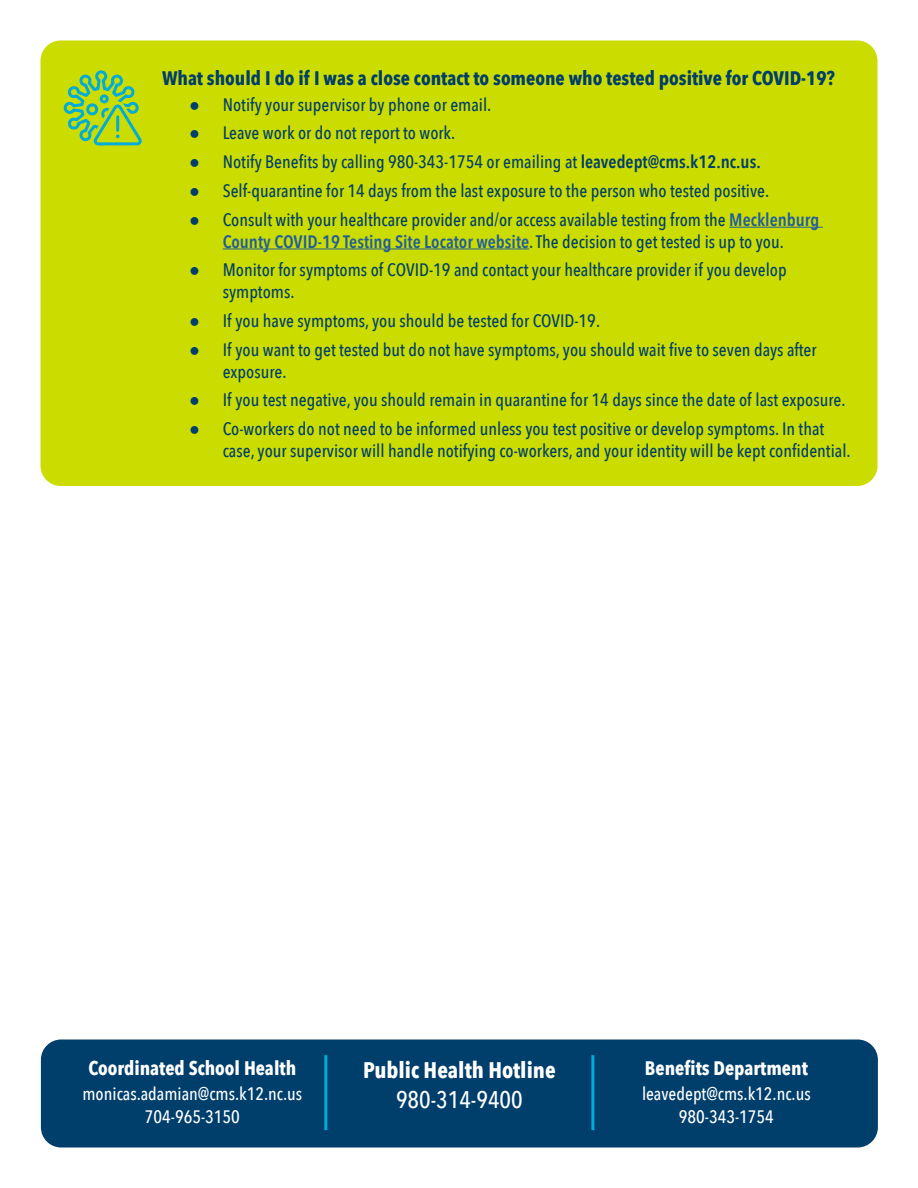
<style>
.page{position:relative;width:918px;height:1188px;background:#fff}
.page>*{position:absolute;margin:0;border:0;box-sizing:border-box;transform-origin:0 0}
.t1{font:500 24px "Avenir Next Condensed";color:#fff}
.t2{font:700 22.5px "Avenir Next Condensed";color:#fff}
.t3{font:700 19.5px "Avenir Next Condensed";color:#003e6b}
.t4{font:700 19.5px "Avenir Next Condensed";color:#fff}
.t5{font:500 18px/21.8px "Avenir Next Condensed";color:#003e6b}
.t6{font:500 18px/22.5px "Avenir Next Condensed";color:#fff;text-align:center}
.s1{font-family:"Calibri";font-weight:400}
.s2{font-weight:600}
.s3{font-weight:600;color:#215e9e}
</style>
<div class="page">
<div style="left:40px;top:40px;width:838px;height:446px;background:#cbdd00;border-radius:20px"></div>
<hr style="left:729px;top:227px;width:94px;height:1px;background:#215e9e">
<hr style="left:223px;top:249px;width:306px;height:1px;background:#215e9e">
<div style="left:41px;top:1040px;width:837px;height:108px;background:#003e6b;border-radius:20px"></div>
<hr style="left:324px;top:1055px;width:3px;height:75px;background:#00acd8">
<hr style="left:591px;top:1055px;width:3px;height:75px;background:#00acd8">
<svg style="left:63px;top:70px;width:79px;height:76px"></svg>
<p class="t3" style="left:162px;top:67px;width:674px">What should I do if I was a close contact to someone who tested positive for COVID-19?</p>
<p class="t5" style="left:189px;top:93px;width:304px"><span class="s1">●</span> Notify your supervisor by phone or email.</p>
<p class="t5" style="left:189px;top:122px;width:268px"><span class="s1">●</span> Leave work or do not report to work.</p>
<p class="t5" style="left:189px;top:151px;width:573px"><span class="s1">●</span> Notify Benefits by calling 980-343-1754 or emailing at <span class="s2">leavedept@cms.k12.nc.us.</span></p>
<p class="t5" style="left:189px;top:180px;width:582px"><span class="s1">●</span> Self-quarantine for 14 days from the last exposure to the person who tested positive.</p>
<p class="t5" style="left:189px;top:209px;width:632px;text-align:center"><span class="s1">●</span> Consult with your healthcare provider and/or access available testing from the <span class="s3">Mecklenburg<br>County COVID-19 Testing Site Locator website</span>. The decision to get tested is up to you.</p>
<p class="t5" style="left:223px;top:259px;width:566px;text-indent:-34px"><span class="s1">●</span> Monitor for symptoms of COVID-19 and contact your healthcare provider if you develop symptoms.</p>
<p class="t5" style="left:189px;top:310px;width:413px"><span class="s1">●</span> If you have symptoms, you should be tested for COVID-19.</p>
<p class="t5" style="left:223px;top:339px;width:595px;text-indent:-34px"><span class="s1">●</span> If you want to get tested but do not have symptoms, you should wait five to seven days after exposure.</p>
<p class="t5" style="left:189px;top:389px;width:658px"><span class="s1">●</span> If you test negative, you should remain in quarantine for 14 days since the date of last exposure.</p>
<p class="t5" style="left:223px;top:418px;width:629px;text-indent:-34px"><span class="s1">●</span> Co-workers do not need to be informed unless you test positive or develop symptoms. In that case, your supervisor will handle notifying co-workers, and your identity will be kept confidential.</p>
<p class="t4" style="left:88px;top:1056px;width:209px">Coordinated School Health</p>
<p class="t6" style="left:82px;top:1083px;width:221px">monicas.adamian@cms.k12.nc.us<br>704-965-3150</p>
<p class="t2" style="left:363px;top:1056px;width:194px">Public Health Hotline</p>
<h1 class="t1" style="left:396px;top:1085px;width:128px">980-314-9400</h1>
<p class="t4" style="left:645px;top:1056px;width:165px">Benefits Department</p>
<p class="t6" style="left:642px;top:1083px;width:170px">leavedept@cms.k12.nc.us<br>980-343-1754</p>
</div>
